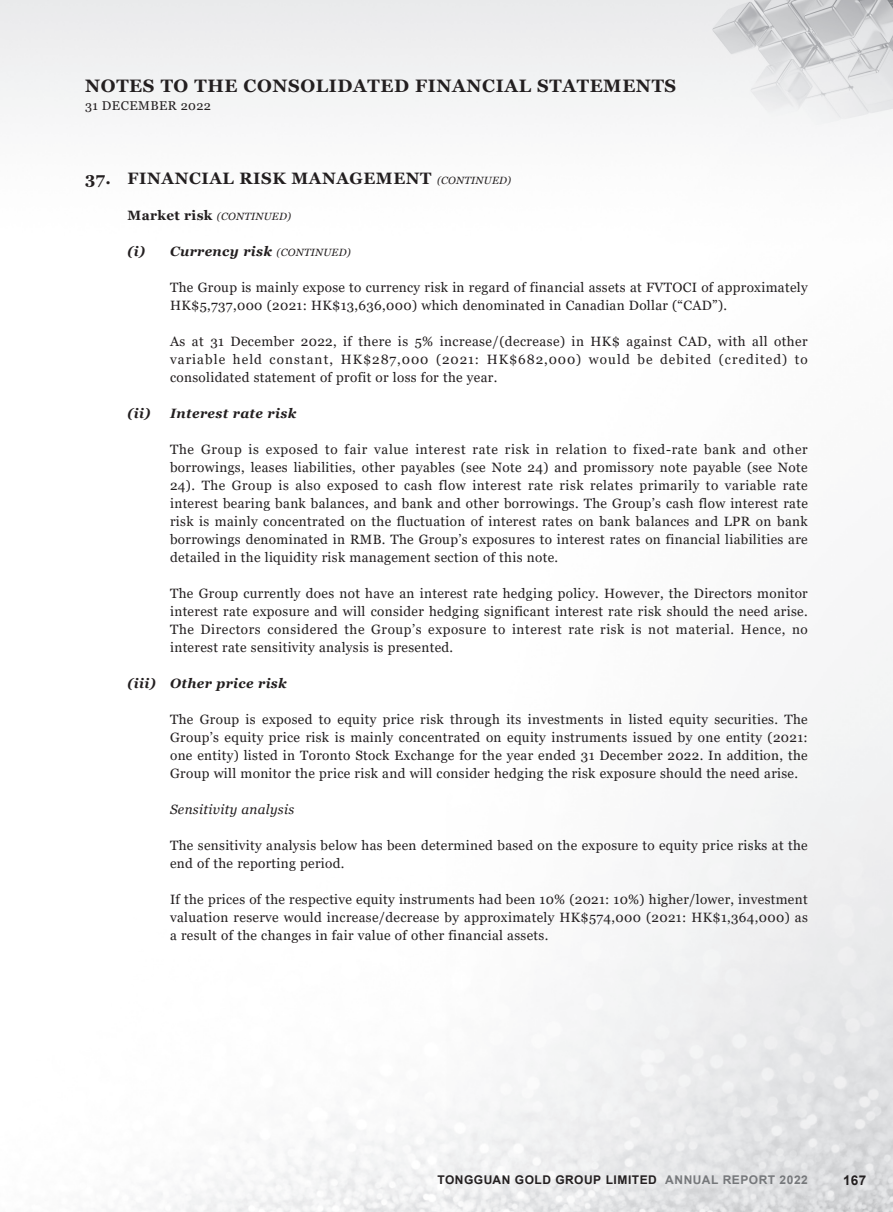
<style>
.page{position:relative;width:893px;height:1212px;background:#fff}
.page>*{position:absolute;margin:0;border:0;box-sizing:border-box;transform-origin:0 0}
.t1{font:700 18px "Georgia";letter-spacing:.035em;color:#231f20}
.t2{font:700 16.5px "Georgia";letter-spacing:.035em;color:#231f20}
.t3{font:13.5px/18px "Georgia";letter-spacing:.025em;color:#231f20;text-align:justify}
.t4{font:italic 700 13.5px "Georgia";letter-spacing:.025em;color:#231f20}
.t5{font:italic 13.5px "Georgia";letter-spacing:.025em;color:#231f20}
.t6{font:700 13.5px "Arial";color:#231f20}
.t7{font:12.75px "Georgia";letter-spacing:.035em;color:#231f20}
.t8{font:700 12px "Arial";letter-spacing:.045em;color:#231f20}
.t9{font:italic 10.5px "Georgia";letter-spacing:.025em;color:#231f20}
.s1{font-weight:400;font-style:italic;font-size:10.5px}
.s2{font-weight:700;font-style:normal;font-size:13.5px}
.s3{font-weight:400;font-size:10.5px}
.s4{color:#76787b}
</style>
<div class="page">
<img style="left:0;top:0;width:893px;height:1212px">
<h1 class="t1" style="left:85px;top:74px;width:593px">NOTES TO THE CONSOLIDATED FINANCIAL STATEMENTS</h1>
<p class="t7" style="left:85px;top:98px;width:127px">31 DECEMBER 2022</p>
<p class="t2" style="left:85px;top:168px;width:428px">37. FINANCIAL RISK MANAGEMENT <span class="s1">(CONTINUED)</span></p>
<p class="t9" style="left:128px;top:210px;width:165px"><span class="s2">Market risk</span> (CONTINUED)</p>
<p class="t4" style="left:128px;top:243px;width:225px">(i) Currency risk <span class="s3">(CONTINUED)</span></p>
<p class="t3" style="left:170px;top:279px;width:639px">The Group is mainly expose to currency risk in regard of financial assets at FVTOCI of approximately<br>HK$5,737,000 (2021: HK$13,636,000) which denominated in Canadian Dollar (“CAD”).</p>
<p class="t3" style="left:170px;top:333px;width:639px">As at 31 December 2022, if there is 5% increase/(decrease) in HK$ against CAD, with all other variable held constant, HK$287,000 (2021: HK$682,000) would be debited (credited) to consolidated statement of profit or loss for the year.</p>
<p class="t4" style="left:128px;top:405px;width:170px">(ii) Interest rate risk</p>
<p class="t3" style="left:170px;top:441px;width:639px">The Group is exposed to fair value interest rate risk in relation to fixed-rate bank and other borrowings, leases liabilities, other payables (see Note 24) and promissory note payable (see Note 24). The Group is also exposed to cash flow interest rate risk relates primarily to variable rate interest bearing bank balances, and bank and other borrowings. The Group’s cash flow interest rate risk is mainly concentrated on the fluctuation of interest rates on bank balances and LPR on bank borrowings denominated in RMB. The Group’s exposures to interest rates on financial liabilities are detailed in the liquidity risk management section of this note.</p>
<p class="t3" style="left:170px;top:585px;width:639px;text-align:left">The Group currently does not have an interest rate hedging policy. However, the Directors monitor interest rate exposure and will consider hedging significant interest rate risk should the need arise.<br>The Directors considered the Group’s exposure to interest rate risk is not material. Hence, no interest rate sensitivity analysis is presented.</p>
<p class="t4" style="left:128px;top:675px;width:161px">(iii) Other price risk</p>
<p class="t3" style="left:170px;top:711px;width:639px">The Group is exposed to equity price risk through its investments in listed equity securities. The Group’s equity price risk is mainly concentrated on equity instruments issued by one entity (2021: one entity) listed in Toronto Stock Exchange for the year ended 31 December 2022. In addition, the Group will monitor the price risk and will consider hedging the risk exposure should the need arise.</p>
<p class="t5" style="left:170px;top:801px;width:126px">Sensitivity analysis</p>
<p class="t3" style="left:170px;top:837px;width:639px">The sensitivity analysis below has been determined based on the exposure to equity price risks at the end of the reporting period.</p>
<p class="t3" style="left:170px;top:891px;width:639px">If the prices of the respective equity instruments had been 10% (2021: 10%) higher/lower, investment valuation reserve would increase/decrease by approximately HK$574,000 (2021: HK$1,364,000) as a result of the changes in fair value of other financial assets.</p>
<p class="t8" style="left:437px;top:1171px;width:372px">TONGGUAN GOLD GROUP LIMITED <span class="s4">ANNUAL REPORT 2022</span></p>
<p class="t6" style="left:843px;top:1171px;width:25px">167</p>
</div>
